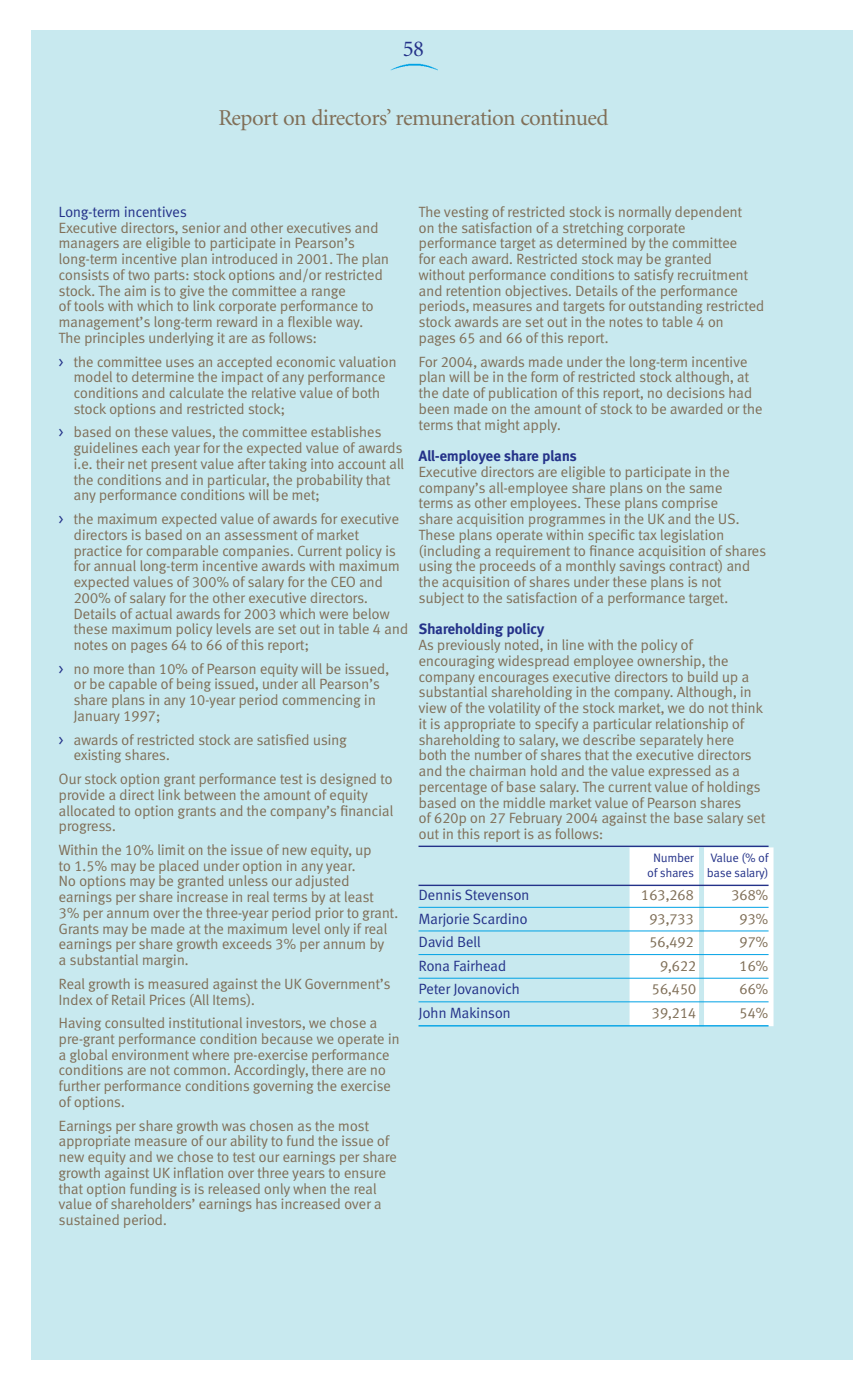
<style>
.page{position:relative;width:853px;height:1388px;background:#fff}
.page>*{position:absolute;margin:0;border:0;box-sizing:border-box;transform-origin:0 0}
.t1{font:22.75px "Minion";letter-spacing:-.025em;color:#806f58}
.t2{font:22.75px "Minion";color:#243289}
.t3{font:14.88px/15.8px "Meta Corr";letter-spacing:-.03em;color:#806f58}
.t4{font:14.88px/23.6px "Meta Corr";letter-spacing:-.03em;color:#243289}
.t5{font:12.25px/14.9px "Meta Corr";letter-spacing:-.03em;color:#243289;text-align:right}
.s1{color:#243289}
.s2{font-weight:700;color:#243289}
</style>
<div class="page">
<div style="left:31px;top:30px;width:821px;height:1329px;background:#c8e9ef"></div>
<img style="left:390px;top:63px;width:48px;height:8px">
<svg style="left:629px;top:847px;width:144px;height:179px"></svg>
<hr style="left:418px;top:845px;width:350px;height:2px;background:#243289">
<hr style="left:418px;top:885px;width:350px;height:1px;background:#243289">
<hr style="left:418px;top:907px;width:350px;height:1px;background:#00a2e5">
<hr style="left:418px;top:930px;width:350px;height:1px;background:#00a2e5">
<hr style="left:418px;top:954px;width:350px;height:1px;background:#00a2e5">
<hr style="left:418px;top:978px;width:350px;height:1px;background:#00a2e5">
<hr style="left:418px;top:1001px;width:350px;height:1px;background:#00a2e5">
<hr style="left:418px;top:1025px;width:350px;height:1px;background:#00a2e5">
<p class="t2" style="left:403px;top:40px;width:23px">58</p>
<p class="t1" style="left:218px;top:109px;width:391px">Report on directors’ remuneration continued</p>
<p class="t3" style="left:59px;top:205px;width:332px"><span class="s1">Long-term incentives<br></span>Executive directors, senior and other executives and managers are eligible to participate in Pearson’s long-term incentive plan introduced in 2001. The plan consists of two parts: stock options and/or restricted stock. The aim is to give the committee a range<br>of tools with which to link corporate performance to management’s long-term reward in a flexible way.<br>The principles underlying it are as follows:</p>
<p class="t3" style="left:73px;top:355px;width:325px">the committee uses an accepted economic valuation model to determine the impact of any performance conditions and calculate the relative value of both stock options and restricted stock;</p>
<p class="t3" style="left:73px;top:426px;width:332px">based on these values, the committee establishes guidelines each year for the expected value of awards i.e. their net present value after taking into account all the conditions and in particular, the probability that any performance conditions will be met;</p>
<p class="t3" style="left:73px;top:513px;width:336px">the maximum expected value of awards for executive directors is based on an assessment of market practice for comparable companies. Current policy is for annual long-term incentive awards with maximum expected values of 300% of salary for the CEO and 200% of salary for the other executive directors.<br>Details of actual awards for 2003 which were below these maximum policy levels are set out in table 4 and notes on pages 64 to 66 of this report;</p>
<p class="t3" style="left:73px;top:662px;width:317px">no more than 10% of Pearson equity will be issued, or be capable of being issued, under all Pearson’s share plans in any 10-year period commencing in January 1997;</p>
<p class="t3" style="left:73px;top:733px;width:275px">awards of restricted stock are satisfied using existing shares.</p>
<p class="t3" style="left:59px;top:772px;width:336px">Our stock option grant performance test is designed to provide a direct link between the amount of equity allocated to option grants and the company’s financial progress.</p>
<p class="t3" style="left:59px;top:843px;width:341px">Within the 10% limit on the issue of new equity, up<br>to 1.5% may be placed under option in any year.<br>No options may be granted unless our adjusted earnings per share increase in real terms by at least 3% per annum over the three-year period prior to grant.<br>Grants may be made at the maximum level only if real earnings per share growth exceeds 3% per annum by<br>a substantial margin.</p>
<p class="t3" style="left:59px;top:977px;width:334px">Real growth is measured against the UK Government’s<br>Index of Retail Prices (All Items).</p>
<p class="t3" style="left:59px;top:1017px;width:343px">Having consulted institutional investors, we chose a pre-grant performance condition because we operate in a global environment where pre-exercise performance conditions are not common. Accordingly, there are no further performance conditions governing the exercise of options.</p>
<p class="t3" style="left:59px;top:1119px;width:340px">Earnings per share growth was chosen as the most appropriate measure of our ability to fund the issue of new equity and we chose to test our earnings per share growth against UK inflation over three years to ensure that option funding is is released only when the real value of shareholders’ earnings has increased over a sustained period.</p>
<p class="t4" style="left:59px;top:351px;width:7px">&gt;</p>
<p class="t4" style="left:59px;top:422px;width:7px">&gt;</p>
<p class="t4" style="left:59px;top:509px;width:7px">&gt;</p>
<p class="t4" style="left:59px;top:658px;width:7px">&gt;</p>
<p class="t4" style="left:59px;top:729px;width:7px">&gt;</p>
<p class="t3" style="left:418px;top:205px;width:347px">The vesting of restricted stock is normally dependent<br>on the satisfaction of a stretching corporate performance target as determined by the committee<br>for each award. Restricted stock may be granted<br>without performance conditions to satisfy recruitment and retention objectives. Details of the performance periods, measures and targets for outstanding restricted stock awards are set out in the notes to table 4 on pages 65 and 66 of this report.</p>
<p class="t3" style="left:418px;top:355px;width:346px">For 2004, awards made under the long-term incentive plan will be in the form of restricted stock although, at the date of publication of this report, no decisions had been made on the amount of stock to be awarded or the terms that might apply.</p>
<p class="t3" style="left:418px;top:450px;width:349px"><span class="s2">All-employee share plans<br></span>Executive directors are eligible to participate in the company’s all-employee share plans on the same<br>terms as other employees. These plans comprise<br>share acquisition programmes in the UK and the US.<br>These plans operate within specific tax legislation (including a requirement to finance acquisition of shares using the proceeds of a monthly savings contract) and the acquisition of shares under these plans is not subject to the satisfaction of a performance target.</p>
<p class="t3" style="left:418px;top:623px;width:348px"><span class="s2">Shareholding policy<br></span>As previously noted, in line with the policy of encouraging widespread employee ownership, the company encourages executive directors to build up a substantial shareholding in the company. Although, in view of the volatility of the stock market, we do not think it is appropriate to specify a particular relationship of shareholding to salary, we describe separately here both the number of shares that the executive directors and the chairman hold and the value expressed as a percentage of base salary. The current value of holdings based on the middle market value of Pearson shares<br>of 620p on 27 February 2004 against the base salary set out in this report is as follows:</p>
<p class="t5" style="left:647px;top:851px;width:123px">Value (% of<br>of shares base salary)</p>
<p class="t4" style="left:418px;top:884px;width:113px">Dennis Stevenson<br>Marjorie Scardino<br>David Bell<br>Rona Fairhead<br>Peter Jovanovich<br>John Makinson</p>
<p class="t5" style="left:652px;top:851px;width:43px">Number</p>
<p class="t3" style="left:640px;top:888px;width:55px">163,268</p>
<p class="t3" style="left:730px;top:888px;width:39px">368%</p>
<p class="t3" style="left:648px;top:912px;width:47px">93,733</p>
<p class="t3" style="left:739px;top:912px;width:31px">93%</p>
<p class="t3" style="left:648px;top:936px;width:47px">56,492</p>
<p class="t3" style="left:739px;top:936px;width:31px">97%</p>
<p class="t3" style="left:659px;top:959px;width:38px">9,622</p>
<p class="t3" style="left:739px;top:959px;width:31px">16%</p>
<p class="t3" style="left:651px;top:983px;width:46px">56,450</p>
<p class="t3" style="left:739px;top:983px;width:31px">66%</p>
<p class="t3" style="left:651px;top:1006px;width:47px">39,214</p>
<p class="t3" style="left:739px;top:1006px;width:31px">54%</p>
</div>
